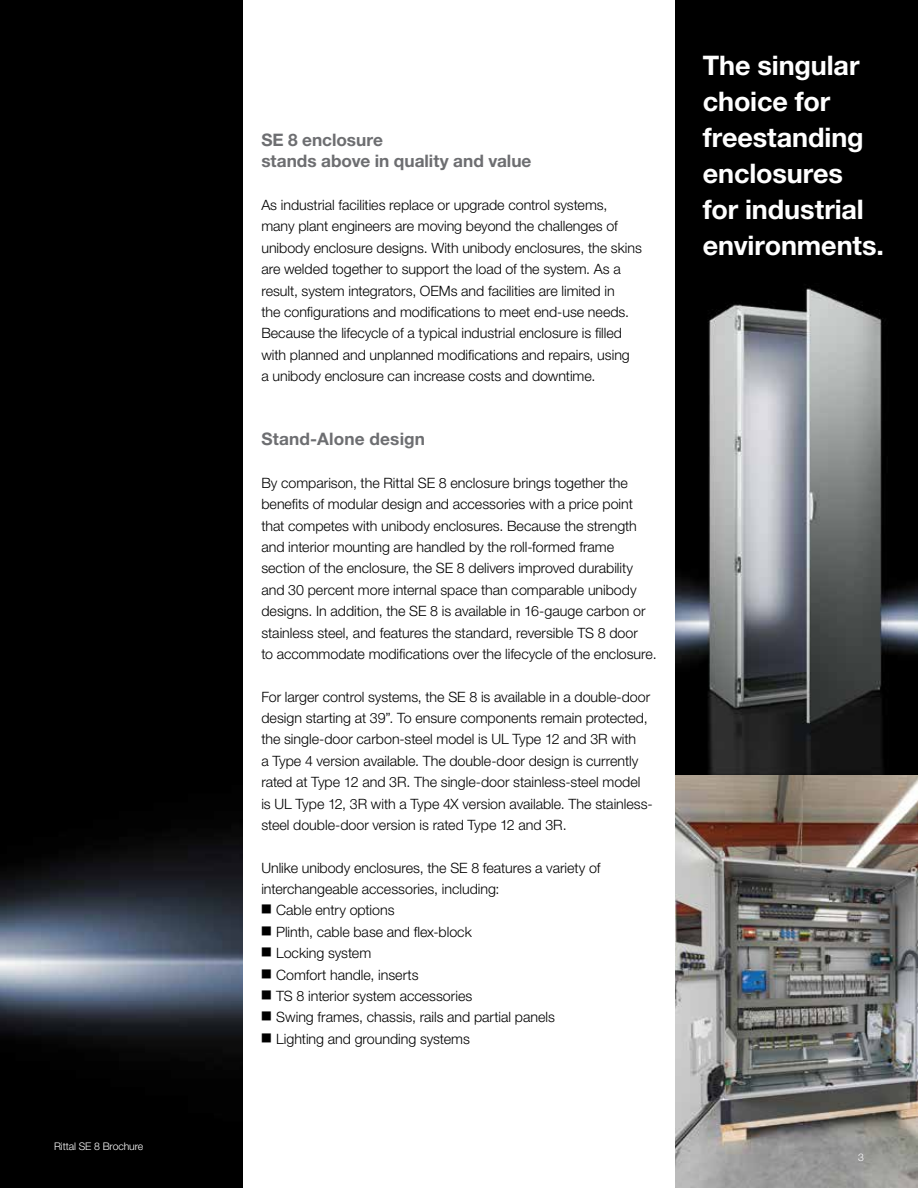
<style>
.page{position:relative;width:918px;height:1188px;background:#fff}
.page>*{position:absolute;margin:0;border:0;box-sizing:border-box;transform-origin:0 0}
.t1{font:700 27px/36px "Neue Helvetica For Rittal";letter-spacing:-.005em;color:#fff}
.t2{font:700 17.25px/21.3px "Neue Helvetica For Rittal";color:#6d6e71}
.t3{font:300 14.25px/21.3px "Neue Helvetica For Rittal";color:#000}
.t4{font:300 10.5px "Neue Helvetica For Rittal";letter-spacing:-.01em;color:#fff}
.s1{font-size:18px}
</style>
<div class="page">
<img style="left:0;top:0;width:243px;height:1188px">
<img style="left:675px;top:0;width:243px;height:1188px">
<p class="t4" style="left:54px;top:1140px;width:91px">Rittal SE 8 Brochure</p>
<p class="t2" style="left:261px;top:129px;width:272px">SE 8 enclosure<br>stands above in quality and value</p>
<p class="t3" style="left:261px;top:194px;width:382px">As industrial facilities replace or upgrade control systems, many plant engineers are moving beyond the challenges of unibody enclosure designs. With unibody enclosures, the skins are welded together to support the load of the system. As a result, system integrators, OEMs and facilities are limited in<br>the configurations and modifications to meet end-use needs.<br>Because the lifecycle of a typical industrial enclosure is filled with planned and unplanned modifications and repairs, using<br>a unibody enclosure can increase costs and downtime.</p>
<p class="t2" style="left:261px;top:428px;width:165px">Stand-Alone design</p>
<p class="t3" style="left:261px;top:472px;width:397px">By comparison, the Rittal SE 8 enclosure brings together the benefits of modular design and accessories with a price point that competes with unibody enclosures. Because the strength and interior mounting are handled by the roll-formed frame section of the enclosure, the SE 8 delivers improved durability and 30 percent more internal space than comparable unibody designs. In addition, the SE 8 is available in 16-gauge carbon or stainless steel, and features the standard, reversible TS 8 door<br>to accommodate modifications over the lifecycle of the enclosure.</p>
<p class="t3" style="left:261px;top:686px;width:393px">For larger control systems, the SE 8 is available in a double-door design starting at 39”. To ensure components remain protected, the single-door carbon-steel model is UL Type 12 and 3R with<br>a Type 4 version available. The double-door design is currently rated at Type 12 and 3R. The single-door stainless-steel model is UL Type 12, 3R with a Type 4X version available. The stainless&shy;steel double-door version is rated Type 12 and 3R.</p>
<p class="t3" style="left:261px;top:857px;width:341px">Unlike unibody enclosures, the SE 8 features a variety of interchangeable accessories, including:<br><span class="s1">◾</span> Cable entry options<br><span class="s1">◾</span> Plinth, cable base and flex-block<br><span class="s1">◾</span> Locking system<br><span class="s1">◾</span> Comfort handle, inserts<br><span class="s1">◾</span> TS 8 interior system accessories<br><span class="s1">◾</span> Swing frames, chassis, rails and partial panels<br><span class="s1">◾</span> Lighting and grounding systems</p>
<h1 class="t1" style="left:703px;top:47px;width:183px">The singular choice for freestanding enclosures for industrial environments.</h1>
<p class="t4" style="left:858px;top:1151px;width:7px">3</p>
</div>
